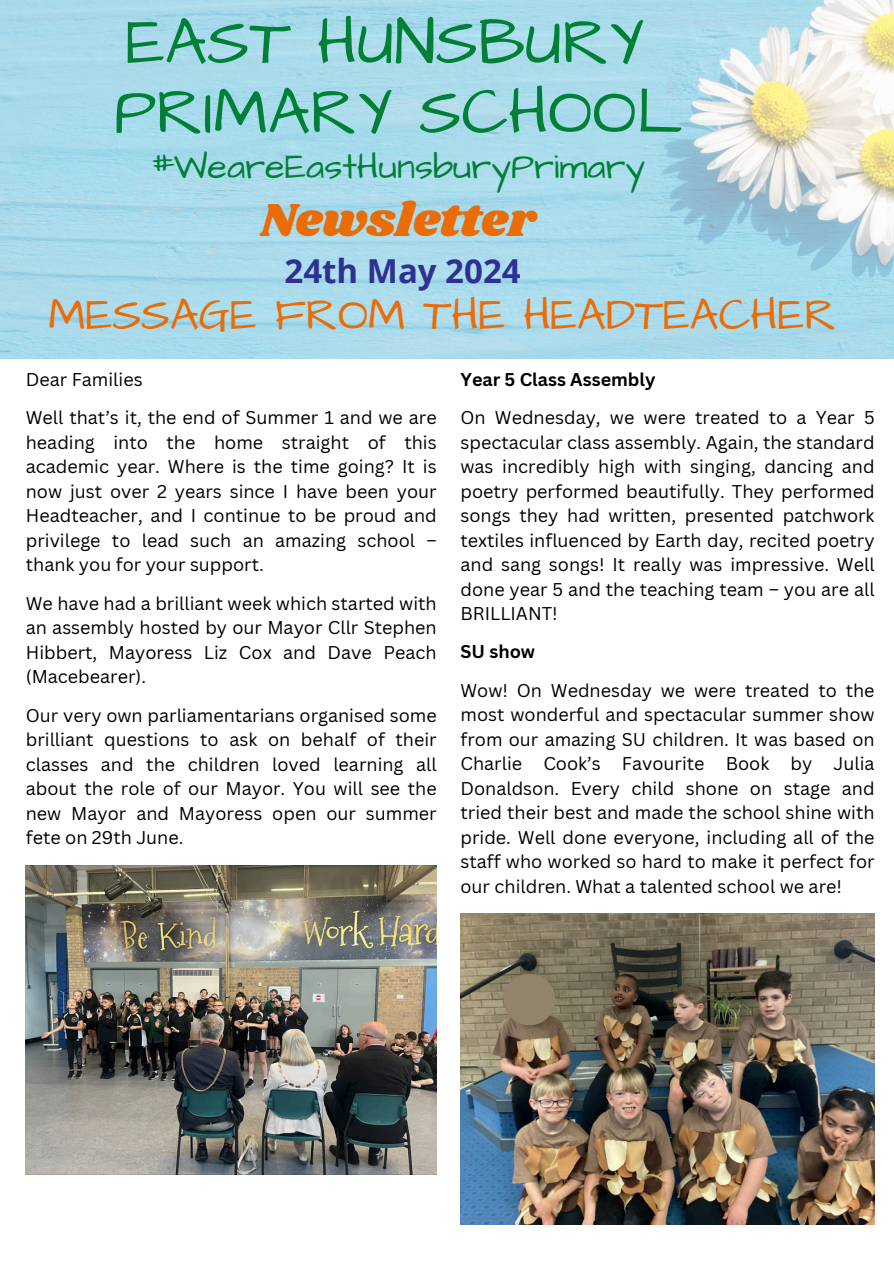
<style>
.page{position:relative;width:894px;height:1264px;background:#fff}
.page>*{position:absolute;margin:0;border:0;box-sizing:border-box;transform-origin:0 0}
.t1{font:66px/69.8px "Architects Daughter";color:#008037}
.t2{font:48px "Shrikhand";color:#e96c06}
.t3{font:45px "Architects Daughter";color:#e96c06}
.t4{font:36px "Architects Daughter";color:#008037}
.t5{font:700 33px "Open Sans";color:#2f3191}
.t6{font:18px/24.5px "Canva Sans";color:#000;text-align:justify}
.t7{font:700 18px "Canva Sans";color:#000}
</style>
<div class="page">
<img style="left:0;top:0;width:893px;height:359px">
<img style="left:26px;top:865px;width:410px;height:309px">
<img style="left:460px;top:914px;width:414px;height:310px">
<svg style="left:503px;top:973px;width:52px;height:52px;background:#8d7f68"></svg>
<h2 class="t1" style="left:114px;top:9px;width:569px">EAST HUNSBURY<br>PRIMARY SCHOOL</h2>
<h2 class="t4" style="left:151px;top:142px;width:496px">#WeareEastHunsburyPrimary</h2>
<h3 class="t2" style="left:260px;top:187px;width:277px">Newsletter</h3>
<h1 class="t5" style="left:284px;top:248px;width:237px">24th May 2024</h1>
<p class="t3" style="left:48px;top:285px;width:789px">MESSAGE FROM THE HEADTEACHER</p>
<p class="t6" style="left:26px;top:366px;width:118px">Dear Families</p>
<p class="t6" style="left:26px;top:405px;width:412px">Well that’s it, the end of Summer 1 and we are heading into the home straight of this academic year. Where is the time going? It is now just over 2 years since I have been your Headteacher, and I continue to be proud and privilege to lead such an amazing school – thank you for your support.</p>
<p class="t6" style="left:26px;top:590px;width:412px">We have had a brilliant week which started with an assembly hosted by our Mayor Cllr Stephen Hibbert, Mayoress Liz Cox and Dave Peach (Macebearer).</p>
<p class="t6" style="left:26px;top:702px;width:412px">Our very own parliamentarians organised some brilliant questions to ask on behalf of their classes and the children loved learning all about the role of our Mayor. You will see the new Mayor and Mayoress open our summer fete on 29th June.</p>
<h5 class="t7" style="left:460px;top:366px;width:196px">Year 5 Class Assembly</h5>
<p class="t6" style="left:460px;top:405px;width:415px">On Wednesday, we were treated to a Year 5 spectacular class assembly. Again, the standard was incredibly high with singing, dancing and poetry performed beautifully. They performed songs they had written, presented patchwork textiles influenced by Earth day, recited poetry and sang songs! It really was impressive. Well done year 5 and the teaching team – you are all BRILLIANT!</p>
<h5 class="t7" style="left:460px;top:639px;width:76px">SU show</h5>
<p class="t6" style="left:460px;top:677px;width:415px">Wow! On Wednesday we were treated to the most wonderful and spectacular summer show from our amazing SU children. It was based on Charlie Cook’s Favourite Book by Julia Donaldson. Every child shone on stage and tried their best and made the school shine with pride. Well done everyone, including all of the staff who worked so hard to make it perfect for our children. What a talented school we are!</p>
</div>
